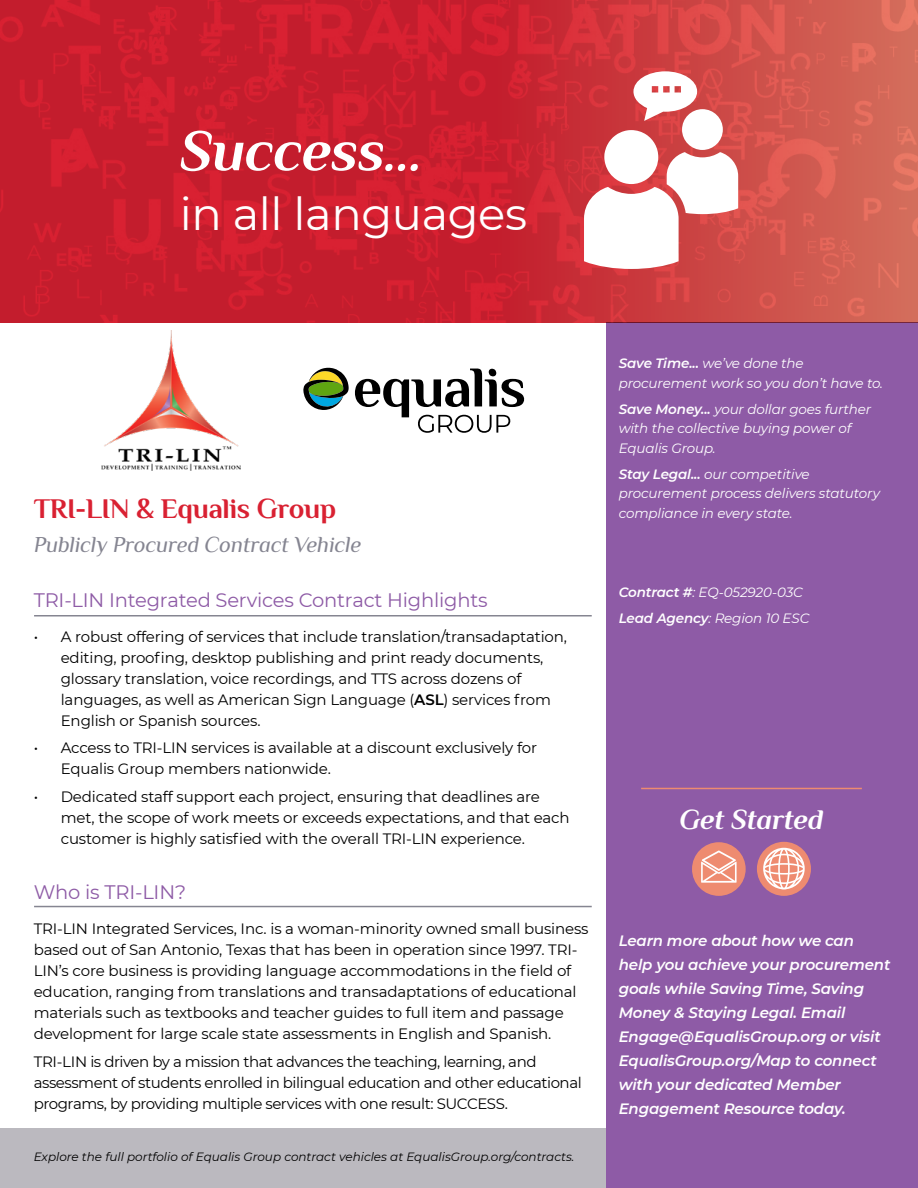
<style>
.page{position:relative;width:918px;height:1188px;background:#fff}
.page>*{position:absolute;margin:0;border:0;box-sizing:border-box;transform-origin:0 0}
.t1{font:italic 700 58.5px "Philosopher";letter-spacing:-.01em;color:#fff}
.t2{font:45px "Montserrat";letter-spacing:-.01em;color:#fff}
.t3{font:700 28.5px "Philosopher";letter-spacing:-.01em;color:#d92132}
.t4{font:italic 700 28.5px "Philosopher";letter-spacing:-.01em;color:#fff}
.t5{font:italic 22.5px "Philosopher";letter-spacing:-.01em;color:#858591}
.t6{font:19.5px "Montserrat";letter-spacing:-.01em;color:#8e5ba6}
.t7{font:15px/21px "Montserrat";letter-spacing:-.01em;color:#000}
.t8{font:italic 600 15px/24px "Montserrat";letter-spacing:-.01em;color:#fff}
.t9{font:15px/21px "Montserrat";letter-spacing:-.03em;color:#000}
.t10{font:italic 13.5px/19.5px "Montserrat";letter-spacing:-.01em;color:#fff}
.t11{font:italic 12px "Montserrat";color:#000}
.s1{font-weight:600}
</style>
<div class="page">
<div style="left:0;top:1128px;width:605px;height:60px;background:#bbb9bf"></div>
<div style="left:606px;top:322px;width:312px;height:866px;background:#8e5ba6"></div>
<hr style="left:34px;top:615px;width:558px;height:2px;background:#858591">
<hr style="left:34px;top:906px;width:558px;height:1px;background:#858591">
<hr style="left:641px;top:788px;width:221px;height:1px;background:#ee8b70">
<div style="left:692px;top:842px;width:54px;height:54px;background:#ee8b70;border-radius:50%"></div>
<svg style="left:701px;top:850px;width:36px;height:33px"></svg>
<div style="left:757px;top:842px;width:54px;height:54px;background:#ee8b70;border-radius:50%"></div>
<svg style="left:763px;top:848px;width:42px;height:42px"></svg>
<svg style="left:0;top:0;width:918px;height:322px;background:#cc2f38"></svg>
<svg style="left:633px;top:71px;width:64px;height:50px"></svg>
<div style="left:682px;top:109px;width:41px;height:41px;background:#fff;border-radius:50%"></div>
<svg style="left:584px;top:130px;width:154px;height:139px"></svg>
<svg style="left:303px;top:368px;width:46px;height:42px"></svg>
<svg style="left:355px;top:368px;width:169px;height:65px"></svg>
<img style="left:101px;top:330px;width:139px;height:141px">
<h1 class="t1" style="left:180px;top:111px;width:245px">Success...</h1>
<h2 class="t2" style="left:180px;top:183px;width:349px">in all languages</h2>
<h3 class="t3" style="left:34px;top:490px;width:304px">TRI-LIN &amp; Equalis Group</h3>
<h3 class="t5" style="left:34px;top:530px;width:329px">Publicly Procured Contract Vehicle</h3>
<h3 class="t6" style="left:34px;top:587px;width:455px">TRI-LIN Integrated Services Contract Highlights</h3>
<p class="t7" style="left:61px;top:625px;width:508px;text-indent:-27px">• A robust offering of services that include translation/transadaptation, editing, proofing, desktop publishing and print ready documents, glossary translation, voice recordings, and TTS across dozens of languages, as well as American Sign Language (<span class="s1">ASL</span>) services from English or Spanish sources.</p>
<p class="t7" style="left:61px;top:737px;width:478px;text-indent:-27px">• Access to TRI-LIN services is available at a discount exclusively for<br>Equalis Group members nationwide.</p>
<p class="t7" style="left:61px;top:786px;width:510px;text-indent:-27px">• Dedicated staff support each project, ensuring that deadlines are met, the scope of work meets or exceeds expectations, and that each customer is highly satisfied with the overall TRI-LIN experience.</p>
<h3 class="t6" style="left:34px;top:879px;width:154px">Who is TRI-LIN?</h3>
<p class="t7" style="left:34px;top:918px;width:556px">TRI-LIN Integrated Services, Inc. is a woman-minority owned small business based out of San Antonio, Texas that has been in operation since 1997. TRI-LIN’s core business is providing language accommodations in the field of education, ranging from translations and transadaptations of educational materials such as textbooks and teacher guides to full item and passage development for large scale state assessments in English and Spanish.</p>
<p class="t9" style="left:34px;top:1050px;width:550px">TRI-LIN is driven by a mission that advances the teaching, learning, and assessment of students enrolled in bilingual education and other educational programs, by providing multiple services with one result: SUCCESS.</p>
<p class="t11" style="left:34px;top:1149px;width:542px">Explore the full portfolio of Equalis Group contract vehicles at EqualisGroup.org/contracts.</p>
<p class="t10" style="left:619px;top:353px;width:266px"><span class="s1">Save Time...</span> we’ve done the procurement work so you don’t have to.</p>
<p class="t10" style="left:619px;top:399px;width:254px"><span class="s1">Save Money...</span> your dollar goes further with the collective buying power of<br>Equalis Group.</p>
<p class="t10" style="left:619px;top:464px;width:263px"><span class="s1">Stay Legal...</span> our competitive procurement process delivers statutory compliance in every state.</p>
<p class="t10" style="left:619px;top:578px;width:192px;line-height:26.2px"><span class="s1">Contract #</span>: EQ-052920-03C<br><span class="s1">Lead Agency</span>: Region 10 ESC</p>
<h3 class="t4" style="left:680px;top:800px;width:145px">Get Started</h3>
<p class="t8" style="left:619px;top:928px;width:273px">Learn more about how we can help you achieve your procurement goals while Saving Time, Saving<br>Money &amp; Staying Legal. Email<br>Engage@EqualisGroup.org or visit<br>EqualisGroup.org/Map to connect with your dedicated Member<br>Engagement Resource today.</p>
</div>
